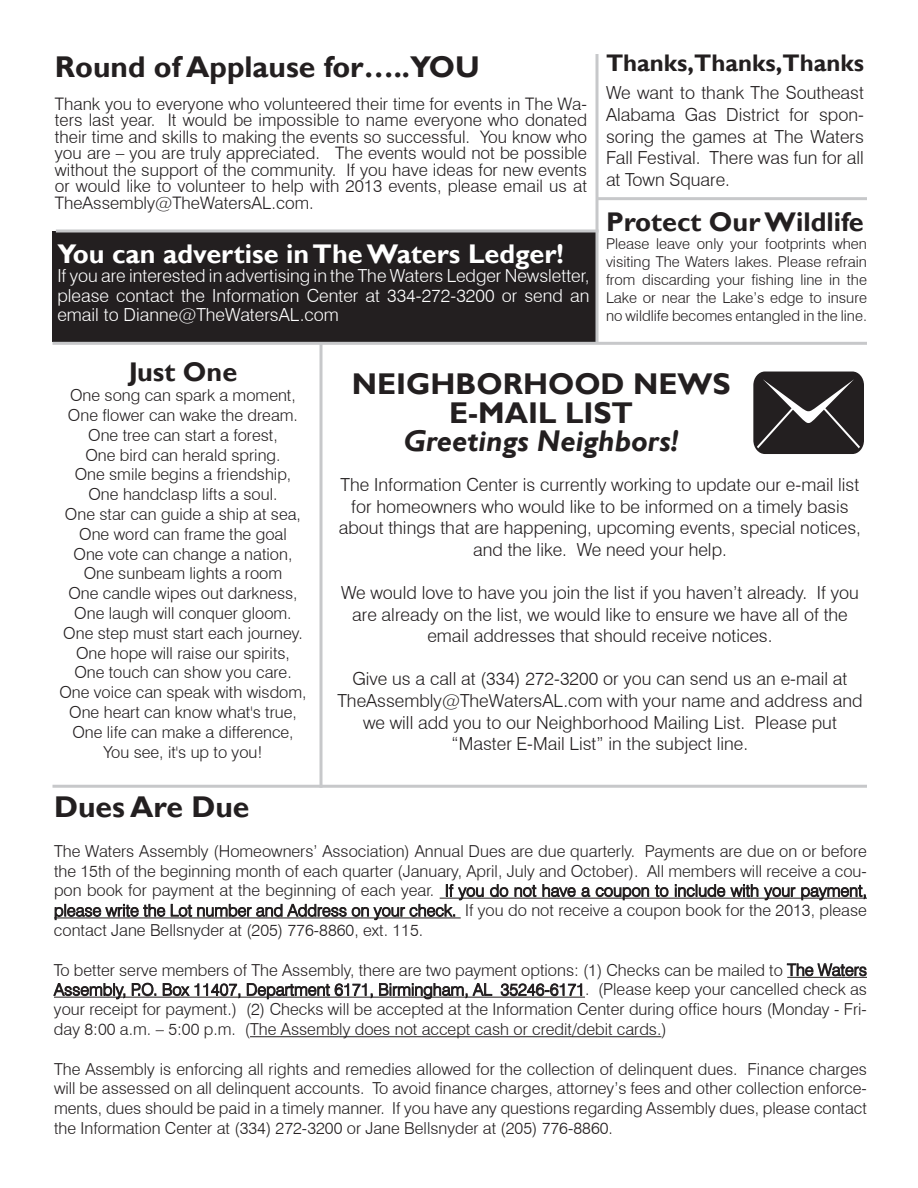
<style>
.page{position:relative;width:918px;height:1188px;background:#fff}
.page>*{position:absolute;margin:0;border:0;box-sizing:border-box;transform-origin:0 0}
.t1{font:700 30px/28.5px "Gill Sans";color:#231f20;text-align:center}
.t2{font:italic 700 30px "Gill Sans";color:#231f20}
.t3{font:700 27px "Gill Sans";color:#fff}
.t4{font:700 27px "Gill Sans";color:#231f20}
.t5{font:700 24px "Gill Sans";color:#231f20}
.t6{font:300 18px/21.6px "Swiss 721 BT";color:#231f20;text-align:center}
.t7{font:300 18px/19.5px "Swiss 721 BT";color:#fff;text-align:justify}
.t8{font:300 17.25px/16.5px "Swiss 721 BT";color:#231f20;text-align:justify}
.t9{font:300 16.5px/19.8px "Swiss 721 BT";color:#231f20;text-align:justify}
.t10{font:300 15px/18px "Swiss 721 BT";color:#231f20;text-align:justify}
</style>
<div class="page">
<div style="left:52px;top:231px;width:545px;height:111px;background:#231f20"></div>
<hr style="left:52px;top:785px;width:815px;height:3px;background:#c7c8ca">
<hr style="left:320px;top:343px;width:2px;height:445px;background:#c7c8ca">
<hr style="left:52px;top:342px;width:815px;height:3px;background:#c7c8ca">
<hr style="left:440px;top:898px;width:427px;height:1px;background:#231f20">
<hr style="left:54px;top:918px;width:407px;height:1px;background:#231f20">
<hr style="left:787px;top:977px;width:80px;height:1px;background:#231f20">
<hr style="left:54px;top:997px;width:531px;height:1px;background:#231f20">
<hr style="left:250px;top:1036px;width:412px;height:1px;background:#231f20">
<svg style="left:490px;top:884px;width:18px;height:13px"></svg>
<svg style="left:515px;top:885px;width:21px;height:12px"></svg>
<svg style="left:543px;top:884px;width:33px;height:13px"></svg>
<svg style="left:582px;top:887px;width:8px;height:10px"></svg>
<svg style="left:596px;top:887px;width:53px;height:13px"></svg>
<svg style="left:655px;top:885px;width:13px;height:12px"></svg>
<svg style="left:675px;top:884px;width:83px;height:13px"></svg>
<svg style="left:764px;top:887px;width:31px;height:13px"></svg>
<svg style="left:801px;top:885px;width:65px;height:15px"></svg>
<svg style="left:55px;top:904px;width:110px;height:16px"></svg>
<svg style="left:171px;top:884px;width:313px;height:36px"></svg>
<svg style="left:787px;top:963px;width:80px;height:13px"></svg>
<svg style="left:53px;top:983px;width:72px;height:16px"></svg>
<svg style="left:132px;top:983px;width:24px;height:13px"></svg>
<svg style="left:163px;top:983px;width:77px;height:15px"></svg>
<svg style="left:247px;top:983px;width:126px;height:16px"></svg>
<svg style="left:379px;top:983px;width:113px;height:16px"></svg>
<svg style="left:501px;top:983px;width:81px;height:13px"></svg>
<hr style="left:596px;top:54px;width:2px;height:289px;background:#c7c8ca">
<hr style="left:56px;top:230px;width:542px;height:2px;background:#c7c8ca">
<hr style="left:597px;top:197px;width:270px;height:3px;background:#c7c8ca">
<svg style="left:753px;top:372px;width:111px;height:82px;background:#383536"></svg>
<p class="t1" style="left:55px;top:53px;width:426px">Round of Applause for…..YOU</p>
<p class="t8" style="left:55px;top:95px;width:534px">Thank you to everyone who volunteered their time for events in The Wa&shy;ters last year. It would be impossible to name everyone who donated their time and skills to making the events so successful. You know who you are – you are truly appreciated. The events would not be possible without the support of the community. If you have ideas for new events or would like to volunteer to help with 2013 events, please email us at TheAssembly@TheWatersAL.com.</p>
<p class="t3" style="left:57px;top:237px;width:508px">You can advertise in The Waters Ledger!</p>
<p class="t7" style="left:57px;top:266px;width:534px">If you are interested in advertising in the The Waters Ledger Newsletter, please contact the Information Center at 334-272-3200 or send an email to Dianne@TheWatersAL.com</p>
<p class="t5" style="left:606px;top:48px;width:259px">Thanks,Thanks,Thanks</p>
<p class="t6" style="left:606px;top:82px;width:259px;text-align:justify">We want to thank The Southeast Alabama Gas District for spon&shy;soring the games at The Waters Fall Festival. There was fun for all at Town Square.</p>
<p class="t4" style="left:606px;top:205px;width:259px">Protect Our Wildlife</p>
<p class="t10" style="left:606px;top:234px;width:263px">Please leave only your footprints when visiting The Waters lakes. Please refrain from discarding your fishing line in the Lake or near the Lake’s edge to insure no wildlife becomes entangled in the line.</p>
<p class="t4" style="left:129px;top:356px;width:110px">Just One</p>
<p class="t9" style="left:70px;top:385px;width:227px">One song can spark a moment,</p>
<p class="t9" style="left:68px;top:405px;width:232px">One flower can wake the dream.</p>
<p class="t9" style="left:88px;top:425px;width:191px">One tree can start a forest,</p>
<p class="t9" style="left:85px;top:445px;width:197px">One bird can herald spring.</p>
<p class="t9" style="left:75px;top:465px;width:218px">One smile begins a friendship,</p>
<p class="t9" style="left:89px;top:484px;width:190px">One handclasp lifts a soul.</p>
<p class="t9" style="left:65px;top:504px;width:238px">One star can guide a ship at sea,</p>
<p class="t9" style="left:79px;top:524px;width:209px">One word can frame the goal</p>
<p class="t9" style="left:74px;top:544px;width:220px">One vote can change a nation,</p>
<p class="t9" style="left:84px;top:564px;width:200px">One sunbeam lights a room</p>
<p class="t9" style="left:68px;top:583px;width:231px">One candle wipes out darkness,</p>
<p class="t9" style="left:74px;top:603px;width:219px">One laugh will conquer gloom.</p>
<p class="t9" style="left:63px;top:623px;width:241px">One step must start each journey.</p>
<p class="t9" style="left:76px;top:643px;width:215px">One hope will raise our spirits,</p>
<p class="t9" style="left:74px;top:663px;width:219px">One touch can show you care.</p>
<p class="t9" style="left:59px;top:682px;width:249px">One voice can speak with wisdom,</p>
<p class="t9" style="left:69px;top:702px;width:229px">One heart can know what's true,</p>
<p class="t9" style="left:72px;top:722px;width:223px">One life can make a difference,</p>
<p class="t9" style="left:103px;top:742px;width:161px">You see, it's up to you!</p>
<p class="t1" style="left:352px;top:371px;width:380px">NEIGHBORHOOD NEWS<br>E-MAIL LIST</p>
<p class="t2" style="left:404px;top:424px;width:276px">Greetings Neighbors!</p>
<p class="t6" style="left:339px;top:474px;width:524px">The Information Center is currently working to update our e-mail list for homeowners who would like to be informed on a timely basis about things that are happening, upcoming events, special notices, and the like. We need your help.</p>
<p class="t6" style="left:341px;top:582px;width:519px">We would love to have you join the list if you haven’t already. If you are already on the list, we would like to ensure we have all of the email addresses that should receive notices.</p>
<p class="t6" style="left:337px;top:668px;width:527px">Give us a call at (334) 272-3200 or you can send us an e-mail at TheAssembly@TheWatersAL.com with your name and address and we will add you to our Neighborhood Mailing List. Please put “Master E-Mail List” in the subject line.</p>
<p class="t1" style="left:54px;top:794px;width:197px">Dues Are Due</p>
<p class="t9" style="left:54px;top:841px;width:815px">The Waters Assembly (Homeowners’ Association) Annual Dues are due quarterly. Payments are due on or before the 15th of the beginning month of each quarter (January, April, July and October). All members will receive a cou&shy;pon book for payment at the beginning of each year. If you do not have a coupon to include with your payment, please write the Lot number and Address on your check. If you do not receive a coupon book for the 2013, please contact Jane Bellsnyder at (205) 776-8860, ext. 115.</p>
<p class="t9" style="left:54px;top:960px;width:815px">To better serve members of The Assembly, there are two payment options: (1) Checks can be mailed to The Waters Assembly, P.O. Box 11407, Department 6171, Birmingham, AL 35246-6171. (Please keep your cancelled check as your receipt for payment.) (2) Checks will be accepted at the Information Center during office hours (Monday - Fri&shy;day 8:00 a.m. – 5:00 p.m. (The Assembly does not accept cash or credit/debit cards.)</p>
<p class="t9" style="left:54px;top:1059px;width:815px">The Assembly is enforcing all rights and remedies allowed for the collection of delinquent dues. Finance charges will be assessed on all delinquent accounts. To avoid finance charges, attorney’s fees and other collection enforce&shy;ments, dues should be paid in a timely manner. If you have any questions regarding Assembly dues, please contact the Information Center at (334) 272-3200 or Jane Bellsnyder at (205) 776-8860.</p>
</div>
